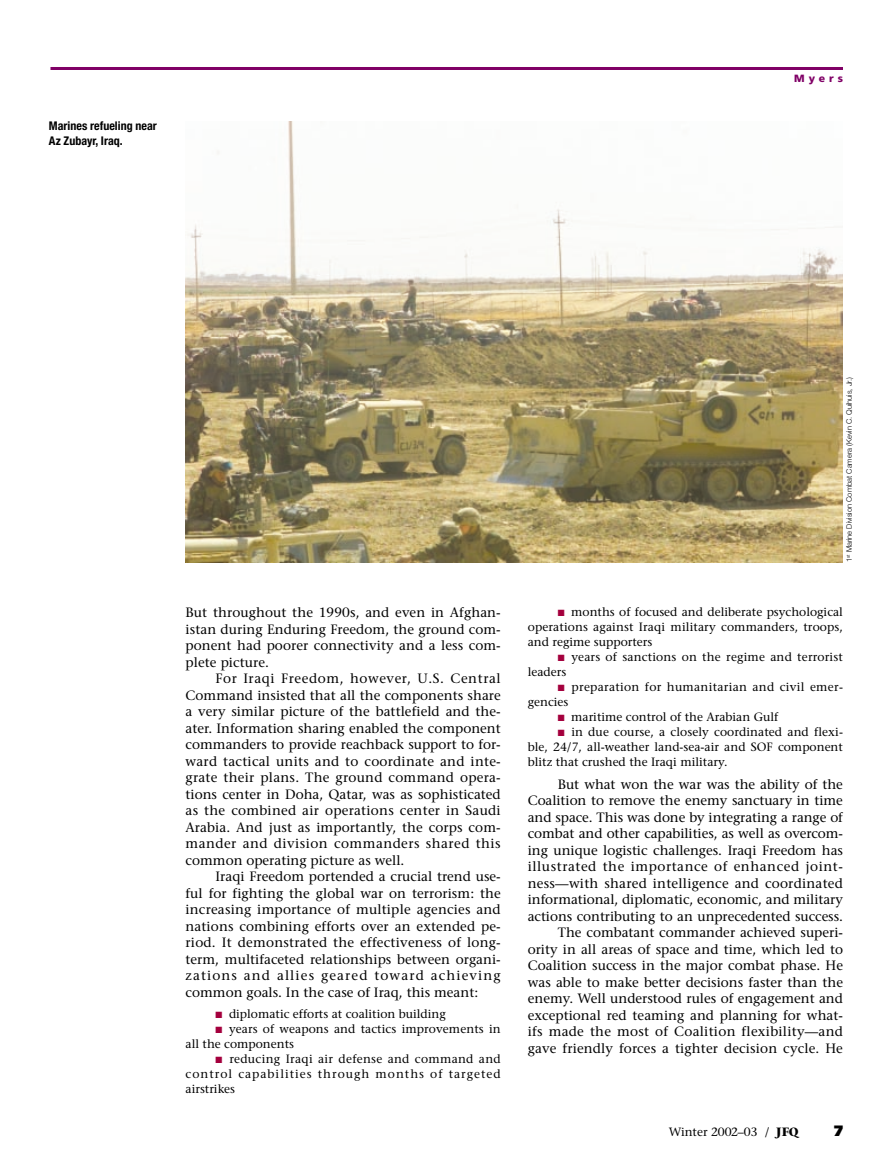
<style>
.page{position:relative;width:895px;height:1165px;background:#fff}
.page>*{position:absolute;margin:0;border:0;box-sizing:border-box;transform-origin:0 0}
.t1{font:900 15px "Frutiger";color:#000}
.t2{font:13.5px/16.5px "Stone Serif";color:#000;text-align:justify}
.t3{font:12px/15px "Stone Serif";color:#000;text-align:justify}
.t4{font:12px/15px "Stone Serif";letter-spacing:.025em;color:#000}
.t5{font:700 condensed 12px/15px "Helvetica Neue";color:#000}
.t6{font:900 10.5px "Frutiger";letter-spacing:.365em;color:#800066}
.t7{font:300 7.5px "Helvetica Neue";color:#000}
.s1{color:#a4003d}
.s2{font-weight:700}
</style>
<div class="page">
<svg style="left:50px;top:67px;width:793px;height:496px"></svg>
<p class="t5" style="left:49px;top:119px;width:109px">Marines refueling near<br>Az Zubayr, Iraq.</p>
<p class="t6" style="left:794px;top:74px;width:50px">Myers</p>
<p class="t2" style="left:185px;top:605px;width:317px">But throughout the 1990s, and even in Afghan&shy;istan during Enduring Freedom, the ground com&shy;ponent had poorer connectivity and a less com&shy;plete picture.</p>
<p class="t2" style="left:185px;top:671px;width:317px;text-indent:30px">For Iraqi Freedom, however, U.S. Central Command insisted that all the components share a very similar picture of the battlefield and the&shy;ater. Information sharing enabled the component commanders to provide reachback support to for&shy;ward tactical units and to coordinate and inte&shy;grate their plans. The ground command opera&shy;tions center in Doha, Qatar, was as sophisticated as the combined air operations center in Saudi Arabia. And just as importantly, the corps com&shy;mander and division commanders shared this common operating picture as well.</p>
<p class="t2" style="left:185px;top:869px;width:317px;text-indent:30px">Iraqi Freedom portended a crucial trend use&shy;ful for fighting the global war on terrorism: the increasing importance of multiple agencies and nations combining efforts over an extended pe&shy;riod. It demonstrated the effectiveness of long&shy;term, multifaceted relationships between organi&shy;zations and allies geared toward achieving common goals. In the case of Iraq, this meant:</p>
<p class="t3" style="left:215px;top:1007px;width:232px"><span class="s1">■</span> diplomatic efforts at coalition building</p>
<p class="t3" style="left:185px;top:1022px;width:316px;text-indent:30px"><span class="s1">■</span> years of weapons and tactics improvements in all the components</p>
<p class="t3" style="left:185px;top:1052px;width:317px;text-indent:30px"><span class="s1">■</span> reducing Iraqi air defense and command and control capabilities through months of targeted airstrikes</p>
<p class="t7" style="left:846px;top:562px;width:187px;rotate:-90deg">1<sup>st</sup> Marine Division Combat Camera (Kevin C. Quihuis, Jr.)</p>
<p class="t3" style="left:527px;top:605px;width:317px;text-indent:30px"><span class="s1">■</span> months of focused and deliberate psychological operations against Iraqi military commanders, troops, and regime supporters</p>
<p class="t3" style="left:527px;top:650px;width:316px;text-indent:30px"><span class="s1">■</span> years of sanctions on the regime and terrorist leaders</p>
<p class="t4" style="left:527px;top:680px;width:317px;text-indent:30px"><span class="s1">■</span> preparation for humanitarian and civil emer&shy;gencies</p>
<p class="t3" style="left:557px;top:710px;width:222px"><span class="s1">■</span> maritime control of the Arabian Gulf</p>
<p class="t3" style="left:527px;top:725px;width:316px;text-indent:30px"><span class="s1">■</span> in due course, a closely coordinated and flexi&shy;ble, 24/7, all-weather land-sea-air and SOF component blitz that crushed the Iraqi military.</p>
<p class="t2" style="left:527px;top:777px;width:317px;text-align:right">But what won the war was the ability of the Coalition to remove the enemy sanctuary in time and space. This was done by integrating a range of combat and other capabilities, as well as overcom&shy;ing unique logistic challenges. Iraqi Freedom has illustrated the importance of enhanced joint&shy;ness—with shared intelligence and coordinated informational, diplomatic, economic, and military actions contributing to an unprecedented success.<br>The combatant commander achieved superi&shy;ority in all areas of space and time, which led to Coalition success in the major combat phase. He was able to make better decisions faster than the enemy. Well understood rules of engagement and exceptional red teaming and planning for what&shy;ifs made the most of Coalition flexibility—and gave friendly forces a tighter decision cycle. He</p>
<p class="t3" style="left:668px;top:1125px;width:131px">Winter 2002–03 / <span class="s2">JFQ</span></p>
<p class="t1" style="left:834px;top:1124px;width:10px">7</p>
</div>
